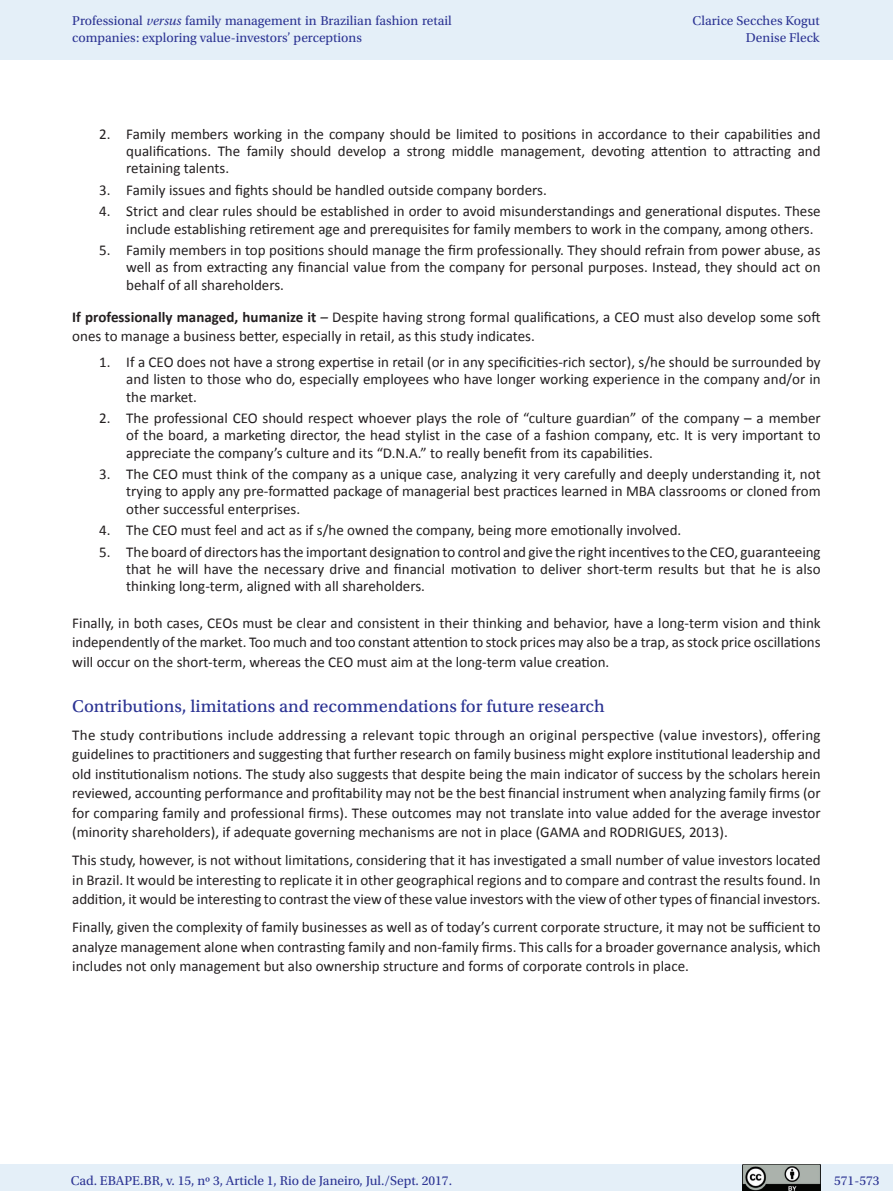
<style>
.page{position:relative;width:893px;height:1191px;background:#fff}
.page>*{position:absolute;margin:0;border:0;box-sizing:border-box;transform-origin:0 0}
.t1{font:18px "Utopia Std Capt";color:#2b3393}
.t2{font:15px/17.2px "Calibri";color:#231f20;text-align:justify}
.t3{font:13.5px/16.5px "Utopia Std";color:#2b3393}
.s1{font-style:italic}
.s2{font-weight:700}
</style>
<div class="page">
<div style="left:0;top:0;width:893px;height:60px;background:#e4eff8"></div>
<div style="left:0;top:1164px;width:893px;height:27px;background:#e4eff8"></div>
<img style="left:743px;top:1164px;width:78px;height:27px">
<p class="t3" style="left:72px;top:13px;width:381px">Professional <span class="s1">versus</span> family management in Brazilian fashion retail companies: exploring value-investors’ perceptions</p>
<p class="t3" style="left:693px;top:13px;width:128px;text-align:right">Clarice Secches Kogut<br>Denise Fleck</p>
<p class="t2" style="left:126px;top:125px;width:696px;text-indent:-27px">2. Family members working in the company should be limited to positions in accordance to their capabilities and qualifications. The family should develop a strong middle management, devoting attention to attracting and retaining talents.</p>
<p class="t2" style="left:99px;top:181px;width:449px">3. Family issues and fights should be handled outside company borders.</p>
<p class="t2" style="left:126px;top:203px;width:696px;text-indent:-27px">4. Strict and clear rules should be established in order to avoid misunderstandings and generational disputes. These include establishing retirement age and prerequisites for family members to work in the company, among others.</p>
<p class="t2" style="left:126px;top:241px;width:696px;text-indent:-27px">5. Family members in top positions should manage the firm professionally. They should refrain from power abuse, as well as from extracting any financial value from the company for personal purposes. Instead, they should act on behalf of all shareholders.</p>
<p class="t2" style="left:72px;top:307px;width:750px;line-height:19.5px"><span class="s2">If professionally managed, humanize it</span> <span class="s1">–</span> Despite having strong formal qualifications, a CEO must also develop some soft ones to manage a business better, especially in retail, as this study indicates.</p>
<p class="t2" style="left:126px;top:353px;width:696px;text-indent:-27px">1. If a CEO does not have a strong expertise in retail (or in any specificities-rich sector), s/he should be surrounded by and listen to those who do, especially employees who have longer working experience in the company and/or in the market.</p>
<p class="t2" style="left:126px;top:409px;width:696px;text-indent:-27px">2. The professional CEO should respect whoever plays the role of “culture guardian” of the company – a member of the board, a marketing director, the head stylist in the case of a fashion company, etc. It is very important to appreciate the company’s culture and its “D.N.A.” to really benefit from its capabilities.</p>
<p class="t2" style="left:126px;top:465px;width:696px;text-indent:-27px">3. The CEO must think of the company as a unique case, analyzing it very carefully and deeply understanding it, not trying to apply any pre-formatted package of managerial best practices learned in MBA classrooms or cloned from other successful enterprises.</p>
<p class="t2" style="left:99px;top:521px;width:583px">4. The CEO must feel and act as if s/he owned the company, being more emotionally involved.</p>
<p class="t2" style="left:126px;top:543px;width:696px;text-indent:-27px">5. The board of directors has the important designation to control and give the right incentives to the CEO, guaranteeing that he will have the necessary drive and financial motivation to deliver short-term results but that he is also thinking long-term, aligned with all shareholders.</p>
<p class="t2" style="left:72px;top:613px;width:750px;line-height:19.5px">Finally, in both cases, CEOs must be clear and consistent in their thinking and behavior, have a long-term vision and think independently of the market. Too much and too constant attention to stock prices may also be a trap, as stock price oscillations will occur on the short-term, whereas the CEO must aim at the long-term value creation.</p>
<p class="t1" style="left:72px;top:696px;width:534px">Contributions, limitations and recommendations for future research</p>
<p class="t2" style="left:72px;top:725px;width:750px;line-height:19.5px">The study contributions include addressing a relevant topic through an original perspective (value investors), offering guidelines to practitioners and suggesting that further research on family business might explore institutional leadership and old institutionalism notions. The study also suggests that despite being the main indicator of success by the scholars herein reviewed, accounting performance and profitability may not be the best financial instrument when analyzing family firms (or for comparing family and professional firms). These outcomes may not translate into value added for the average investor (minority shareholders), if adequate governing mechanisms are not in place (GAMA and RODRIGUES, 2013).</p>
<p class="t2" style="left:72px;top:850px;width:750px;line-height:19.5px">This study, however, is not without limitations, considering that it has investigated a small number of value investors located in Brazil. It would be interesting to replicate it in other geographical regions and to compare and contrast the results found. In addition, it would be interesting to contrast the view of these value investors with the view of other types of financial investors.</p>
<p class="t2" style="left:72px;top:917px;width:750px;line-height:19.5px">Finally, given the complexity of family businesses as well as of today’s current corporate structure, it may not be sufficient to analyze management alone when contrasting family and non-family firms. This calls for a broader governance analysis, which includes not only management but also ownership structure and forms of corporate controls in place.</p>
<p class="t3" style="left:71px;top:1172px;width:383px">Cad. EBAPE.BR, v. 15, nº 3, Article 1, Rio de Janeiro, Jul./Sept. 2017.</p>
<p class="t3" style="left:834px;top:1172px;width:47px">571-573</p>
</div>
